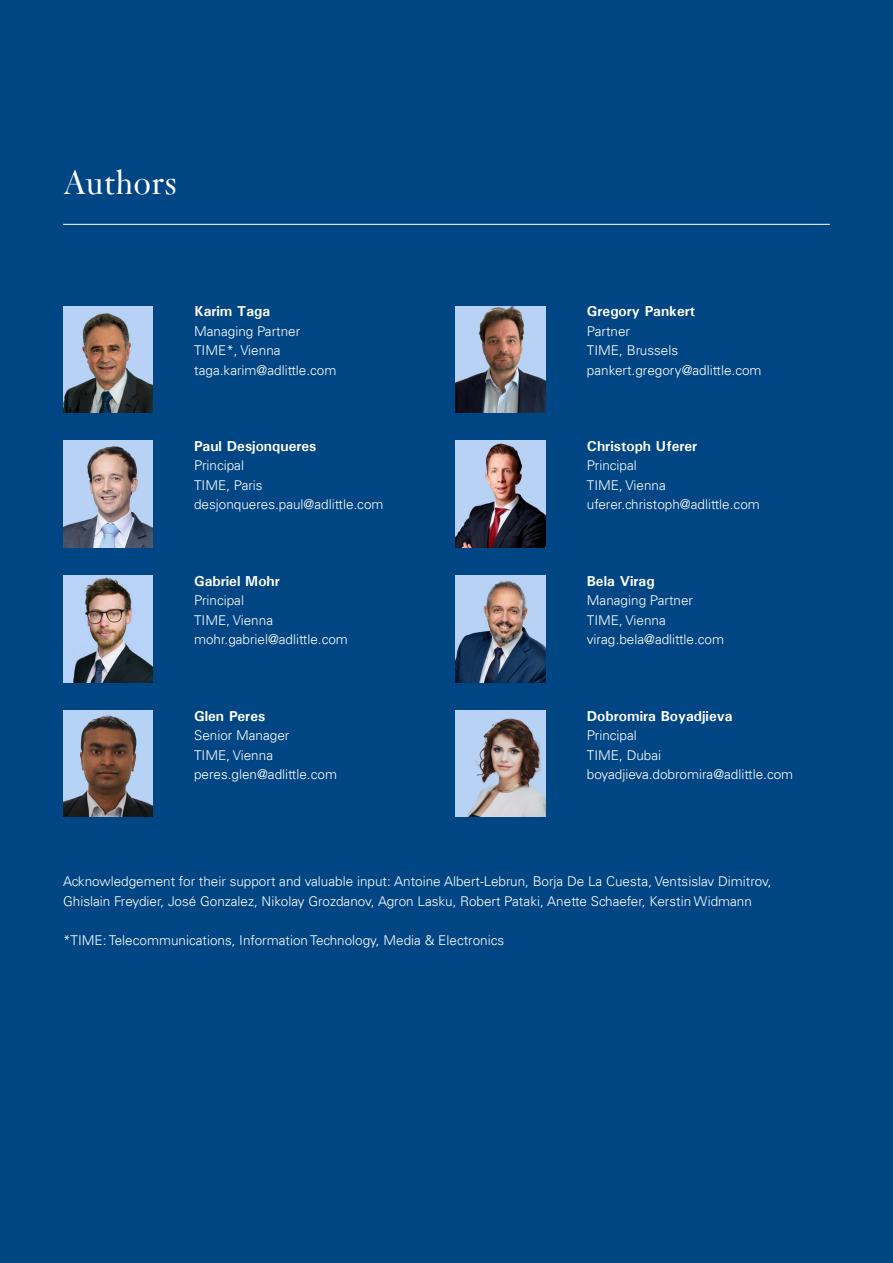
<style>
.page{position:relative;width:893px;height:1263px;background:#004684}
.page>*{position:absolute;margin:0;border:0;box-sizing:border-box;transform-origin:0 0}
.ADL-Headlines{font:36px "Janson";color:#fff}
.ADL-Author-Name{font:700 14.4px "Univers";color:#fff}
.ADL-Author_Mail{font:300 13.5px/19.5px "Univers LT";color:#fff}
</style>
<div class="page">
<hr style="left:63px;top:224px;width:767px;height:1px;background:#fff">
<img style="left:456px;top:306px;width:89px;height:106px">
<img style="left:456px;top:441px;width:89px;height:106px">
<img style="left:63px;top:576px;width:89px;height:106px">
<img style="left:63px;top:441px;width:89px;height:106px">
<img style="left:456px;top:576px;width:89px;height:106px">
<img style="left:456px;top:711px;width:89px;height:106px">
<img style="left:63px;top:306px;width:89px;height:106px">
<img style="left:63px;top:711px;width:89px;height:106px">
<p class="ADL-Headlines" style="left:63px;top:161px;width:115px">Authors</p>
<p class="ADL-Author-Name" style="left:194px;top:302px;width:77px">Karim Taga</p>
<p class="ADL-Author_Mail" style="left:194px;top:321px;width:108px">Managing Partner</p>
<p class="ADL-Author_Mail" style="left:194px;top:341px;width:88px">TIME*, Vienna</p>
<p class="ADL-Author_Mail" style="left:194px;top:360px;width:144px">taga.karim@adlittle.com</p>
<p class="ADL-Author-Name" style="left:194px;top:437px;width:124px">Paul Desjonqueres</p>
<p class="ADL-Author_Mail" style="left:194px;top:456px;width:51px">Principal</p>
<p class="ADL-Author_Mail" style="left:194px;top:475px;width:70px">TIME, Paris</p>
<p class="ADL-Author_Mail" style="left:194px;top:495px;width:191px">desjonqueres.paul@adlittle.com</p>
<p class="ADL-Author-Name" style="left:194px;top:572px;width:87px">Gabriel Mohr</p>
<p class="ADL-Author_Mail" style="left:194px;top:591px;width:51px">Principal</p>
<p class="ADL-Author_Mail" style="left:194px;top:610px;width:80px">TIME, Vienna</p>
<p class="ADL-Author_Mail" style="left:194px;top:630px;width:155px">mohr.gabriel@adlittle.com</p>
<p class="ADL-Author-Name" style="left:194px;top:707px;width:73px">Glen Peres</p>
<p class="ADL-Author_Mail" style="left:194px;top:725px;width:97px">Senior Manager</p>
<p class="ADL-Author_Mail" style="left:194px;top:745px;width:80px">TIME, Vienna</p>
<p class="ADL-Author_Mail" style="left:194px;top:764px;width:144px">peres.glen@adlittle.com</p>
<p class="ADL-Author-Name" style="left:587px;top:302px;width:110px">Gregory Pankert</p>
<p class="ADL-Author_Mail" style="left:587px;top:321px;width:45px">Partner</p>
<p class="ADL-Author_Mail" style="left:587px;top:341px;width:93px">TIME, Brussels</p>
<p class="ADL-Author_Mail" style="left:587px;top:360px;width:176px">pankert.gregory@adlittle.com</p>
<p class="ADL-Author-Name" style="left:587px;top:437px;width:112px">Christoph Uferer</p>
<p class="ADL-Author_Mail" style="left:587px;top:456px;width:51px">Principal</p>
<p class="ADL-Author_Mail" style="left:587px;top:475px;width:80px">TIME, Vienna</p>
<p class="ADL-Author_Mail" style="left:587px;top:495px;width:174px">uferer.christoph@adlittle.com</p>
<p class="ADL-Author-Name" style="left:587px;top:572px;width:69px">Bela Virag</p>
<p class="ADL-Author_Mail" style="left:587px;top:591px;width:108px">Managing Partner</p>
<p class="ADL-Author_Mail" style="left:587px;top:610px;width:80px">TIME, Vienna</p>
<p class="ADL-Author_Mail" style="left:587px;top:630px;width:139px">virag.bela@adlittle.com</p>
<p class="ADL-Author-Name" style="left:587px;top:707px;width:147px">Dobromira Boyadjieva</p>
<p class="ADL-Author_Mail" style="left:587px;top:725px;width:51px">Principal</p>
<p class="ADL-Author_Mail" style="left:587px;top:745px;width:76px">TIME, Dubai</p>
<p class="ADL-Author_Mail" style="left:587px;top:764px;width:208px">boyadjieva.dobromira@adlittle.com</p>
<p class="ADL-Author_Mail" style="left:63px;top:872px;width:710px">Acknowledgement for their support and valuable input: Antoine Albert-Lebrun, Borja De La Cuesta, Ventsislav Dimitrov,<br>Ghislain Freydier, José Gonzalez, Nikolay Grozdanov, Agron Lasku, Robert Pataki, Anette Schaefer, Kerstin Widmann</p>
<p class="ADL-Author_Mail" style="left:63px;top:930px;width:443px">*TIME: Telecommunications, Information Technology, Media &amp; Electronics</p>
</div>
